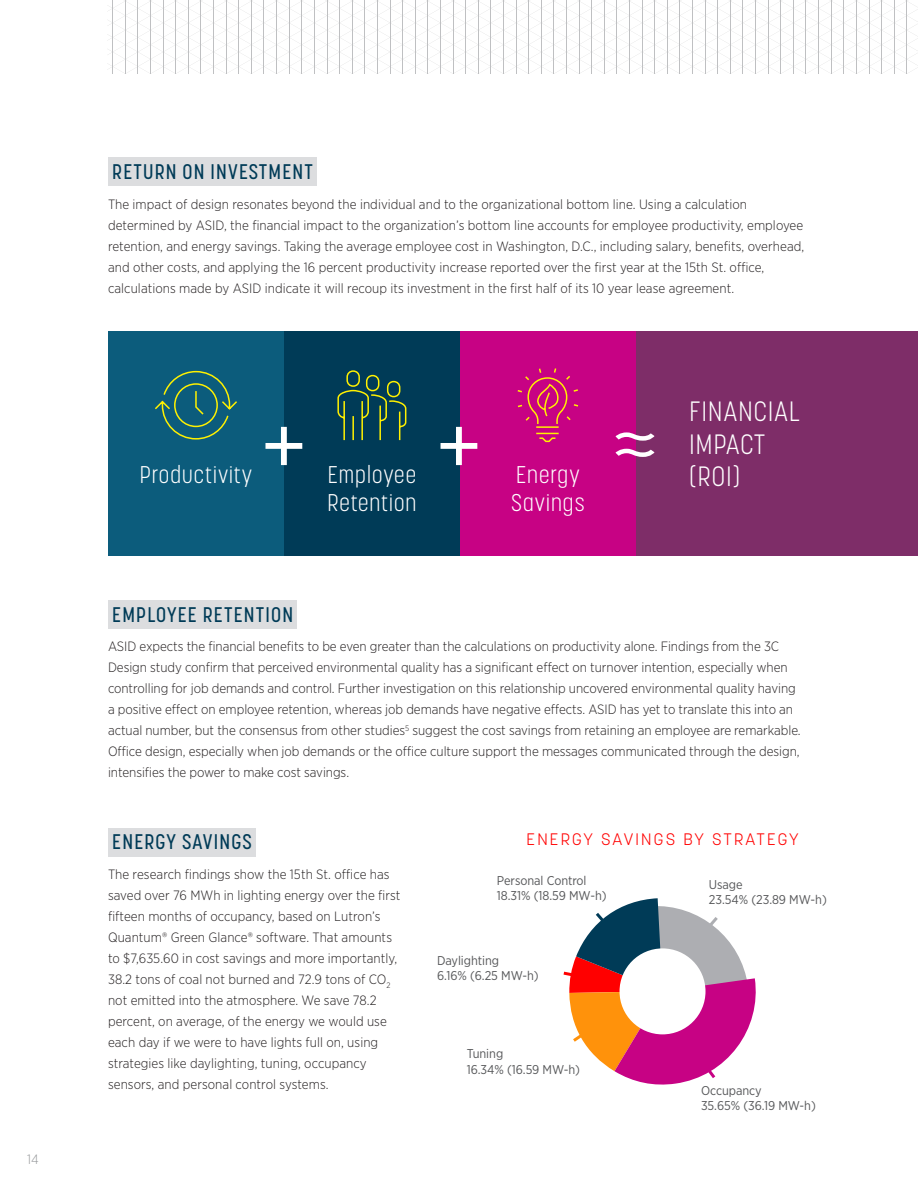
<style>
.page{position:relative;width:918px;height:1188px;background:#fff}
.page>*{position:absolute;margin:0;border:0;box-sizing:border-box;transform-origin:0 0}
.Body___Gotham_Narrow{font:300 124.8px "Korolev Condensed";color:#fff}
.Body___Gotham_Narrow-2{font:300 27.75px/32.2px "Korolev Condensed";letter-spacing:.045em;color:#fff}
.Body___Gotham_Narrow-3{font:300 24px "Korolev Condensed";letter-spacing:.045em;color:#fff}
.Body___Gotham_Narrow-4{font:500 21px "Korolev Condensed";letter-spacing:.055em;color:#003b57}
.Body___Gotham_Narrow-5{font:300 16.5px "Korolev";letter-spacing:.135em;color:#f00}
.Body___Gotham_Narrow-6{font:300 13.5px/21px "Gotham Narrow";letter-spacing:-.005em;color:#231f20}
.A_Head___Korolev_Med{font:300 13.5px "Gotham Narrow";letter-spacing:.005em;color:#231f20}
.t1{font:300 13.5px "Gotham Narrow";color:#939598}
.Body___Gotham_Narrow-7{font:12.75px/15.3px "Gotham Narrow";letter-spacing:-.005em;color:#57585a}
.A_Head___Korolev_Med-2{font:12.75px "Gotham Narrow";letter-spacing:-.005em;color:#57585a}
.Body___Gotham_Narrow-8{font:300 7.8px "Gotham Narrow";color:#231f20}
</style>
<div class="page">
<div style="left:636px;top:331px;width:282px;height:225px;background:#7e2d68"></div>
<div style="left:108px;top:331px;width:176px;height:225px;background:#0c5c7c"></div>
<div style="left:284px;top:331px;width:176px;height:225px;background:#003b57"></div>
<div style="left:460px;top:331px;width:176px;height:225px;background:#c70284"></div>
<svg style="left:107px;top:0;width:811px;height:74px"></svg>
<div style="left:108px;top:158px;width:208px;height:28px;background:#dcdddf"></div>
<div style="left:108px;top:828px;width:147px;height:28px;background:#dcdddf"></div>
<div style="left:108px;top:600px;width:188px;height:29px;background:#dcdddf"></div>
<svg style="left:155px;top:370px;width:82px;height:70px"></svg>
<svg style="left:337px;top:370px;width:70px;height:71px"></svg>
<svg style="left:517px;top:368px;width:62px;height:75px"></svg>
<svg style="left:615px;top:432px;width:40px;height:25px"></svg>
<svg style="left:563px;top:898px;width:193px;height:187px"></svg>
<p class="t1" style="left:27px;top:1151px;width:13px">14</p>
<h3 class="Body___Gotham_Narrow-4" style="left:112px;top:159px;width:202px">RETURN ON INVESTMENT</h3>
<p class="Body___Gotham_Narrow-6" style="left:108px;top:193px;width:698px">The impact of design resonates beyond the individual and to the organizational bottom line. Using a calculation determined by ASID, the financial impact to the organization’s bottom line accounts for employee productivity, employee retention, and energy savings. Taking the average employee cost in Washington, D.C., including salary, benefits, overhead, and other costs, and applying the 16 percent productivity increase reported over the first year at the 15th St. office, calculations made by ASID indicate it will recoup its investment in the first half of its 10 year lease agreement.</p>
<p class="Body___Gotham_Narrow-3" style="left:140px;top:460px;width:114px">Productivity</p>
<p class="Body___Gotham_Narrow" style="left:259px;top:373px;width:51px">+</p>
<p class="Body___Gotham_Narrow-3" style="left:328px;top:460px;width:90px">Employee</p>
<p class="Body___Gotham_Narrow-3" style="left:327px;top:489px;width:90px">Retention</p>
<p class="Body___Gotham_Narrow" style="left:434px;top:373px;width:51px">+</p>
<p class="Body___Gotham_Narrow-3" style="left:516px;top:460px;width:65px">Energy</p>
<p class="Body___Gotham_Narrow-3" style="left:511px;top:489px;width:75px">Savings</p>
<p class="Body___Gotham_Narrow-2" style="left:689px;top:395px;width:112px">FINANCIAL<br>IMPACT</p>
<p class="Body___Gotham_Narrow-2" style="left:689px;top:460px;width:52px">(ROI)</p>
<p class="Body___Gotham_Narrow-4" style="left:112px;top:602px;width:182px">EMPLOYEE RETENTION</p>
<p class="Body___Gotham_Narrow-6" style="left:108px;top:636px;width:689px">ASID expects the financial benefits to be even greater than the calculations on productivity alone. Findings from the 3C<br>Design study confirm that perceived environmental quality has a significant effect on turnover intention, especially when controlling for job demands and control. Further investigation on this relationship uncovered environmental quality having</p>
<p class="Body___Gotham_Narrow-6" style="left:108px;top:699px;width:694px">a positive effect on employee retention, whereas job demands have negative effects. ASID has yet to translate this into an actual number, but the consensus from other studies<sup>5</sup> suggest the cost savings from retaining an employee are remarkable.<br>Office design, especially when job demands or the office culture support the messages communicated through the design, intensifies the power to make cost savings.</p>
<h3 class="Body___Gotham_Narrow-4" style="left:112px;top:829px;width:141px">ENERGY SAVINGS</h3>
<p class="Body___Gotham_Narrow-6" style="left:108px;top:863px;width:294px">The research findings show the 15th St. office has saved over 76 MWh in lighting energy over the first fifteen months of occupancy, based on Lutron’s</p>
<p class="Body___Gotham_Narrow-6" style="left:108px;top:926px;width:291px">Quantum® Green Glance® software. That amounts to $7,635.60 in cost savings and more importantly,</p>
<p class="A_Head___Korolev_Med" style="left:108px;top:971px;width:280px">38.2 tons of coal not burned and 72.9 tons of CO</p>
<p class="Body___Gotham_Narrow-8" style="left:387px;top:981px;width:6px">2</p>
<p class="Body___Gotham_Narrow-6" style="left:108px;top:989px;width:280px">not emitted into the atmosphere. We save 78.2 percent, on average, of the energy we would use each day if we were to have lights full on, using strategies like daylighting, tuning, occupancy sensors, and personal control systems.</p>
<p class="Body___Gotham_Narrow-5" style="left:527px;top:828px;width:273px">ENERGY SAVINGS BY STRATEGY</p>
<p class="Body___Gotham_Narrow-7" style="left:497px;top:872px;width:91px">Personal Control</p>
<p class="A_Head___Korolev_Med-2" style="left:497px;top:888px;width:111px">18.31% (18.59 MW-h)</p>
<p class="A_Head___Korolev_Med-2" style="left:709px;top:876px;width:35px">Usage</p>
<p class="Body___Gotham_Narrow-7" style="left:709px;top:891px;width:119px">23.54% (23.89 MW-h)</p>
<p class="Body___Gotham_Narrow-7" style="left:437px;top:952px;width:103px">Daylighting<br>6.16% (6.25 MW-h)</p>
<p class="Body___Gotham_Narrow-7" style="left:467px;top:1046px;width:38px">Tuning</p>
<p class="Body___Gotham_Narrow-7" style="left:467px;top:1061px;width:115px">16.34% (16.59 MW-h)</p>
<p class="Body___Gotham_Narrow-7" style="left:701px;top:1082px;width:62px">Occupancy</p>
<p class="Body___Gotham_Narrow-7" style="left:701px;top:1098px;width:116px">35.65% (36.19 MW-h)</p>
</div>
